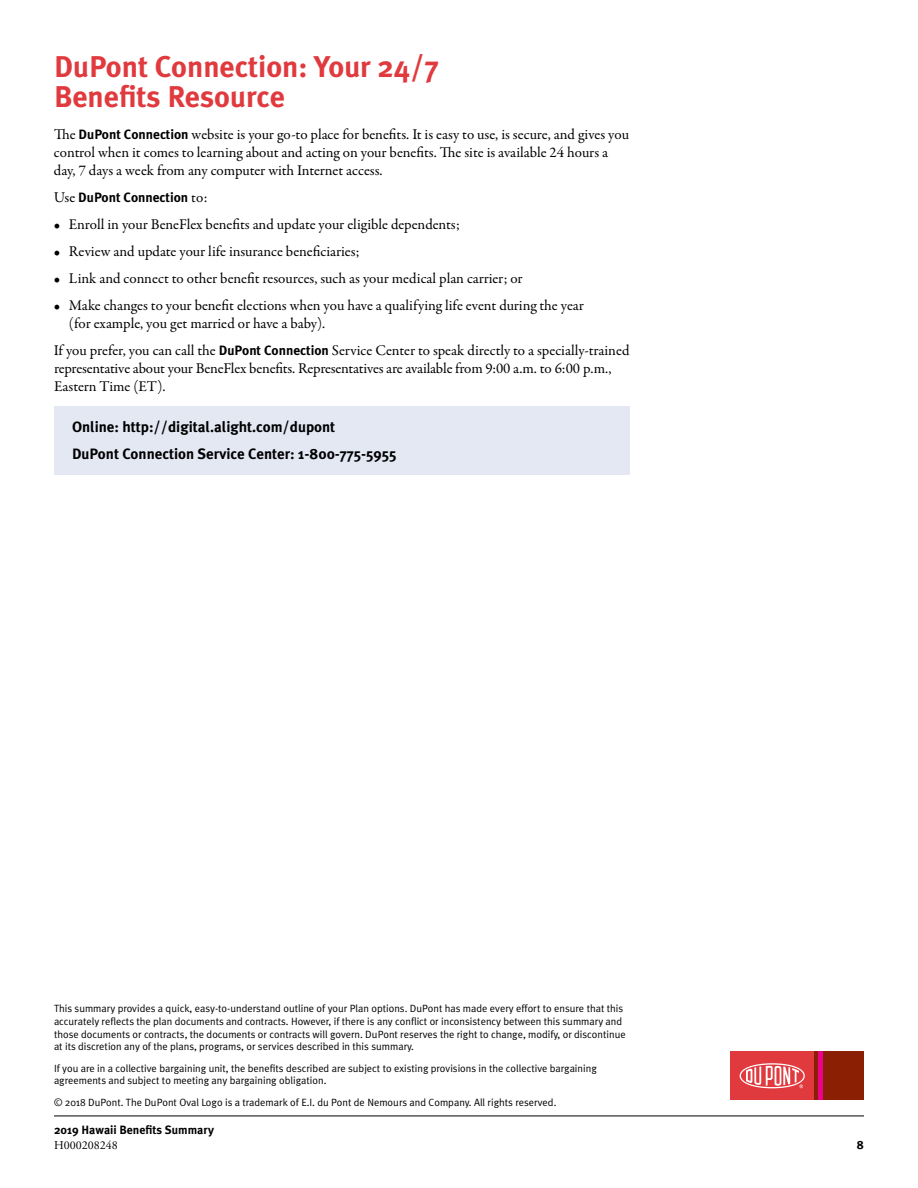
<style>
.page{position:relative;width:918px;height:1188px;background:#fff}
.page>*{position:absolute;margin:0;border:0;box-sizing:border-box;transform-origin:0 0}
.t1{font:700 30px/30px "Meta Plus";color:#e03a3e}
.t2{font:15px/18px "Garamond Premr Pro";letter-spacing:-.005em;color:#000}
.t3{font:700 15px/27px "Meta Plus";color:#000}
.t4{font:700 13.5px "Meta Plus";color:#000}
.t5{font:700 12px "Meta Plus";color:#000}
.t6{font:12px "Adobe Garamond Pro";color:#000}
.t7{font:10.5px/12.6px "Meta Plus Normal";color:#000}
.s1{font-family:"Meta Plus";font-weight:700;font-size:13.5px}
.s2{font-family:"Garamond Premr Pro";font-weight:400;font-size:15px}
</style>
<div class="page">
<hr style="left:54px;top:1116px;width:810px;height:1px;background:#000">
<div style="left:54px;top:406px;width:576px;height:68px;background:#e3e8f3"></div>
<div style="left:814px;top:1052px;width:50px;height:48px;background:#8a1f03"></div>
<div style="left:730px;top:1052px;width:84px;height:48px;background:#e03a3e"></div>
<svg style="left:740px;top:1063px;width:65px;height:25px"></svg>
<hr style="left:818px;top:1052px;width:4px;height:48px;background:#ec008c">
<h1 class="t1" style="left:54px;top:52px;width:386px">DuPont Connection: Your 24/7<br>Benefits Resource</h1>
<p class="t2" style="left:54px;top:125px;width:577px">The <span class="s1">DuPont Connection</span> website is your go-to place for benefits. It is easy to use, is secure, and gives you control when it comes to learning about and acting on your benefits. The site is available 24 hours a day, 7 days a week from any computer with Internet access.</p>
<p class="t4" style="left:54px;top:189px;width:155px"><span class="s2">Use</span> DuPont Connection <span class="s2">to:</span></p>
<p class="t2" style="left:54px;top:215px;width:407px">• Enroll in your BeneFlex benefits and update your eligible dependents;</p>
<p class="t2" style="left:54px;top:242px;width:307px">• Review and update your life insurance beneficiaries;</p>
<p class="t2" style="left:54px;top:269px;width:470px">• Link and connect to other benefit resources, such as your medical plan carrier; or</p>
<p class="t2" style="left:69px;top:296px;width:516px;text-indent:-15px">• Make changes to your benefit elections when you have a qualifying life event during the year (for example, you get married or have a baby).</p>
<p class="t2" style="left:54px;top:341px;width:577px">If you prefer, you can call the <span class="s1">DuPont Connection</span> Service Center to speak directly to a specially-trained representative about your BeneFlex benefits. Representatives are available from 9:00 a.m. to 6:00 p.m.,<br>Eastern Time (ET).</p>
<p class="t3" style="left:72px;top:414px;width:326px">Online: http://digital.alight.com/dupont<br>DuPont Connection Service Center: 1-800-775-5955</p>
<p class="t7" style="left:54px;top:1002px;width:573px">This summary provides a quick, easy-to-understand outline of your Plan options. DuPont has made every effort to ensure that this accurately reflects the plan documents and contracts. However, if there is any conflict or inconsistency between this summary and those documents or contracts, the documents or contracts will govern. DuPont reserves the right to change, modify, or discontinue at its discretion any of the plans, programs, or services described in this summary.</p>
<p class="t7" style="left:54px;top:1062px;width:544px">If you are in a collective bargaining unit, the benefits described are subject to existing provisions in the collective bargaining agreements and subject to meeting any bargaining obligation.</p>
<p class="t7" style="left:54px;top:1096px;width:504px">© 2018 DuPont. The DuPont Oval Logo is a trademark of E.I. du Pont de Nemours and Company. All rights reserved.</p>
<p class="t5" style="left:54px;top:1123px;width:162px">2019 Hawaii Benefits Summary</p>
<p class="t6" style="left:54px;top:1138px;width:65px">H000208248</p>
<p class="t5" style="left:857px;top:1138px;width:9px">8</p>
</div>
